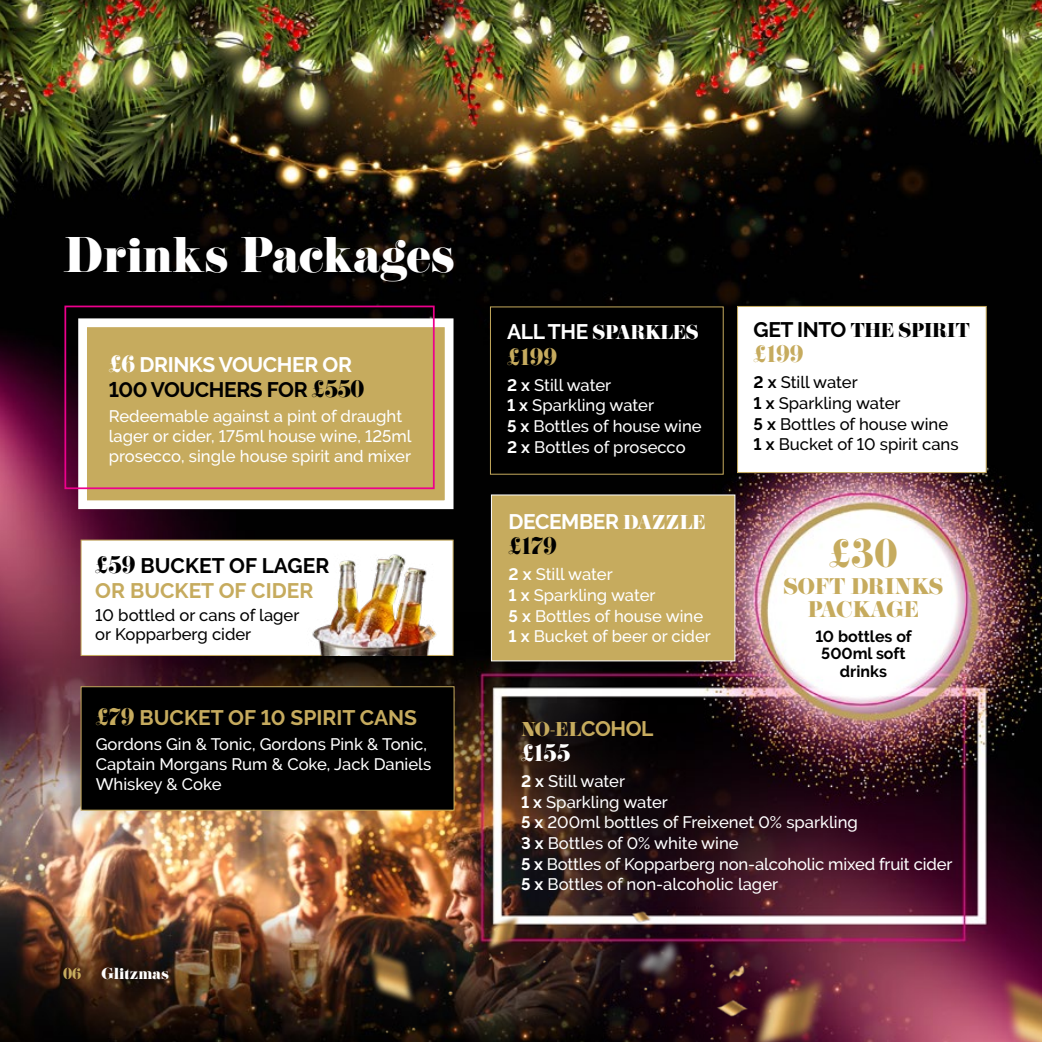
<style>
.page{position:relative;width:1042px;height:1042px;background:#fff}
.page>*{position:absolute;margin:0;border:0;box-sizing:border-box;transform-origin:0 0}
.t1{font:43.75px "Eloquent JF Pro";color:#fff}
.t2{font:35px "Eloquent JF Pro";color:#c6ab5e}
.t3{font:700 21px/25.2px "Raleway";color:#c6ab5e}
.t4{font:700 21px/25.2px "Raleway";letter-spacing:-.02em;color:#fff}
.t5{font:21px "Eloquent JF Pro";color:#c6ab5e}
.t6{font:21px "Eloquent JF Pro";color:#fff}
.t7{font:21px "Eloquent JF Pro";color:#000}
.t8{font:19.78px/23.8px "Eloquent JF Pro";color:#c6ab5e;text-align:center}
.t9{font:17.5px "Eloquent JF Pro";letter-spacing:-.02em;color:#000}
.t10{font:17.5px "Eloquent JF Pro";letter-spacing:-.02em;color:#fff}
.t11{font:17.5px "Eloquent JF Pro";color:#c6ab5e}
.t12{font:500 16.62px/20.7px "Raleway";color:#fff}
.t13{font:500 16.62px/20.7px "Raleway";color:#000}
.t14{font:700 15.92px/17.5px "Raleway";color:#000101;text-align:center}
.t15{font:14px "Eloquent JF Pro";color:#fff}
.t16{font:14px "Eloquent JF Pro";color:#c6ab5e}
.s1{font-family:"Eloquent JF Pro";font-weight:400}
.s2{color:#000}
.s3{font-family:"Eloquent JF Pro";font-weight:400;color:#000}
.s4{font-family:"Raleway";font-weight:700;font-size:21px}
.s5{font-weight:700}
.s6{font-family:"Eloquent JF Pro";font-weight:400;font-size:17.5px}
</style>
<div class="page">
<img style="left:0;top:0;width:1042px;height:1042px">
<div style="left:490px;top:307px;width:233px;height:167px;background:#000"></div>
<div style="left:490px;top:306px;width:233px;height:169px;border:1px solid #c6ab5e"></div>
<div style="left:737px;top:306px;width:249px;height:167px;background:#fff;border:1px solid #c6ab5e"></div>
<div style="left:491px;top:494px;width:244px;height:167px;background:#c6ab5e"></div>
<img style="left:303px;top:858px;width:582px;height:184px">
<div style="left:78px;top:318px;width:375px;height:191px;background:#c6ab5e;border:9px solid #fff"></div>
<div style="left:64px;top:306px;width:371px;height:183px;border:2px solid #ed008c"></div>
<div style="left:81px;top:540px;width:372px;height:116px;background:#fff;border:1px solid #c6ab5e"></div>
<div style="left:81px;top:686px;width:373px;height:124px;background:#000;border:1px solid #c6ab5e"></div>
<img style="left:260px;top:536px;width:180px;height:119px">
<img style="left:906px;top:838px;width:136px;height:204px">
<div style="left:51px;top:955px;width:130px;height:37px;background:#000;opacity:.66"></div>
<h1 class="t1" style="left:64px;top:231px;width:392px">Drinks Packages</h1>
<p class="t4" style="left:109px;top:352px;width:257px"><span class="s1">£6</span> DRINKS VOUCHER OR<br><span class="s2">100 VOUCHERS FOR</span> <span class="s3">£550</span></p>
<p class="t12" style="left:109px;top:406px;width:304px;line-height:19.9px">Redeemable against a pint of draught lager or cider, 175ml house wine, 125ml prosecco, single house spirit and mixer</p>
<p class="t3" style="left:95px;top:553px;width:236px"><span class="s3">£59</span> <span class="s2">BUCKET OF LAGER<br></span>OR BUCKET OF CIDER</p>
<p class="t13" style="left:95px;top:605px;width:206px;line-height:19.2px">10 bottled or cans of lager or Kopparberg cider</p>
<p class="t3" style="left:96px;top:705px;width:323px"><span class="s1">£79</span> BUCKET OF 10 SPIRIT CANS</p>
<p class="t12" style="left:96px;top:734px;width:337px;line-height:19.9px">Gordons Gin &amp; Tonic, Gordons Pink &amp; Tonic,<br>Captain Morgans Rum &amp; Coke, Jack Daniels<br>Whiskey &amp; Coke</p>
<p class="t16" style="left:63px;top:966px;width:20px">06</p>
<p class="t15" style="left:101px;top:966px;width:69px">Glitzmas</p>
<p class="t10" style="left:507px;top:323px;width:193px"><span class="s4">ALL THE</span> SPARKLES</p>
<p class="t5" style="left:507px;top:345px;width:51px">£199</p>
<p class="t12" style="left:507px;top:374px;width:196px"><span class="s5">2 x</span> Still water<br><span class="s5">1 x</span> Sparkling water<br><span class="s5">5 x</span> Bottles of house wine<br><span class="s5">2 x</span> Bottles of prosecco</p>
<p class="t4" style="left:508px;top:509px;width:198px">DECEMBER <span class="s6">DAZZLE</span></p>
<p class="t7" style="left:508px;top:534px;width:50px">£179</p>
<p class="t12" style="left:508px;top:564px;width:204px"><span class="s5">2 x</span> Still water<br><span class="s5">1 x</span> Sparkling water<br><span class="s5">5 x</span> Bottles of house wine<br><span class="s5">1 x</span> Bucket of beer or cider</p>
<p class="t9" style="left:753px;top:321px;width:218px"><span class="s4">GET INTO</span> THE SPIRIT</p>
<p class="t5" style="left:753px;top:342px;width:51px">£199</p>
<p class="t13" style="left:753px;top:372px;width:206px"><span class="s5">2 x</span> Still water<br><span class="s5">1 x</span> Sparkling water<br><span class="s5">5 x</span> Bottles of house wine<br><span class="s5">1 x</span> Bucket of 10 spirit cans</p>
<h2 class="t2" style="left:829px;top:534px;width:70px">£30</h2>
<p class="t8" style="left:783px;top:575px;width:161px">SOFT DRINKS<br>PACKAGE</p>
<p class="t14" style="left:815px;top:627px;width:98px">10 bottles of<br>500ml soft drinks</p>
<p class="t11" style="left:521px;top:719px;width:134px">NO-EL<span class="s4">COHOL</span></p>
<p class="t6" style="left:521px;top:741px;width:51px">£155</p>
<p class="t12" style="left:521px;top:770px;width:433px"><span class="s5">2 x</span> Still water<br><span class="s5">1 x</span> Sparkling water<br><span class="s5">5 x</span> 200ml bottles of Freixenet 0% sparkling<br><span class="s5">3 x</span> Bottles of 0% white wine<br><span class="s5">5 x</span> Bottles of Kopparberg non-alcoholic mixed fruit cider<br><span class="s5">5 x</span> Bottles of non-alcoholic lager</p>
</div>
